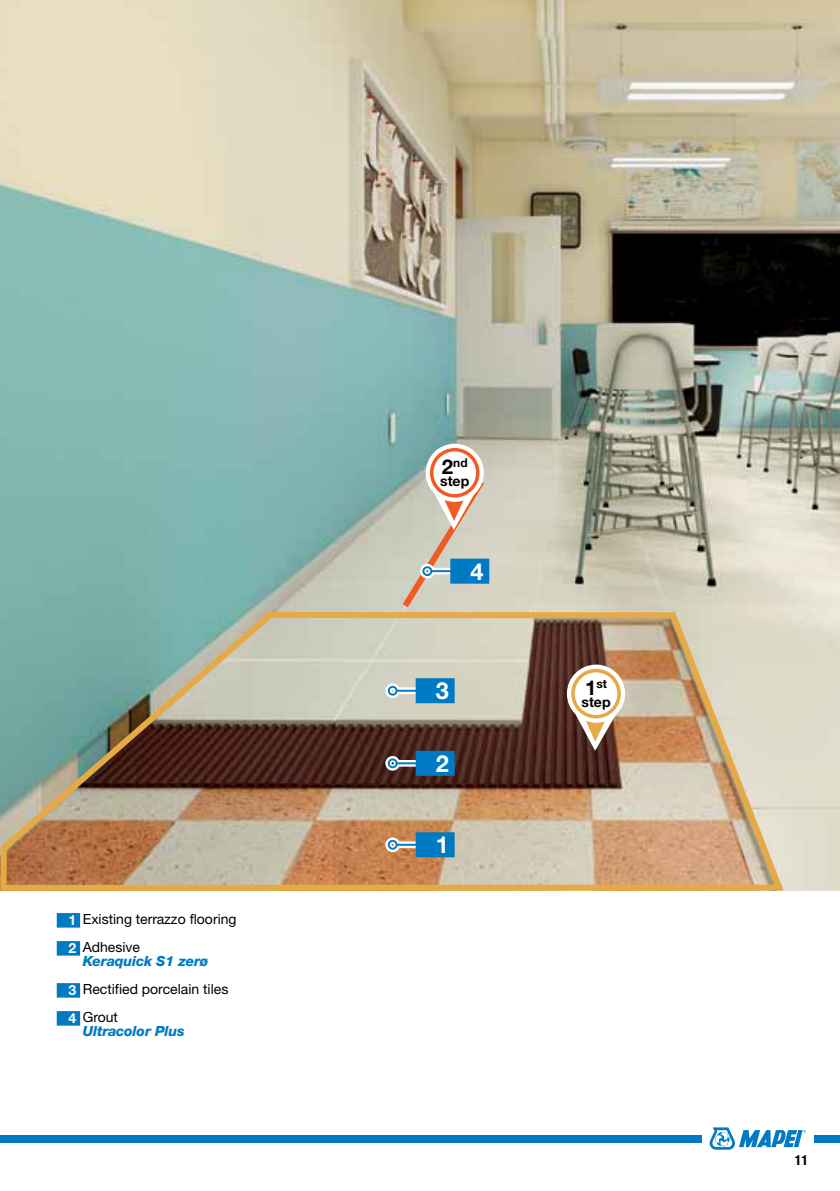
<style>
.page{position:relative;width:840px;height:1191px;background:#fff}
.page>*{position:absolute;margin:0;border:0;box-sizing:border-box;transform-origin:0 0}
.t1{font:700 23.6px "Helvetica Neue LTW1 G";color:#fff}
.t2{font:14px/28px "Helvetica Neue LTW1 G";color:#000}
.t3{font:italic 800 14px "Helvetica Neue LTW1 G";letter-spacing:-.01em;color:#007ac2}
.t4{font:700 14px "Helvetica Neue LTW1 G";color:#000}
.t5{font:700 condensed 14px "Helvetica Neue LTW1 G";color:#000}
.t6{font:700 12px "Helvetica Neue LTW1 G";color:#000}
.s1{font-weight:700;color:#fff}
.s2{font-weight:800;font-style:italic;color:#007ac2}
.s3{font-size:20.4px}
</style>
<div class="page">
<div style="left:0;top:1134px;width:701px;height:8px;background:#007ac2"></div>
<svg style="left:709px;top:1127px;width:96px;height:22px"></svg>
<div style="left:813px;top:1134px;width:26px;height:8px;background:#007ac2"></div>
<img style="left:0;top:0;width:839px;height:890px">
<div style="left:57px;top:913px;width:23px;height:14px;background:#007ac2"></div>
<div style="left:57px;top:941px;width:23px;height:14px;background:#007ac2"></div>
<div style="left:57px;top:983px;width:23px;height:14px;background:#007ac2"></div>
<div style="left:57px;top:1011px;width:23px;height:14px;background:#007ac2"></div>
<img style="left:0;top:609px;width:786px;height:282px">
<svg style="left:384px;top:832px;width:70px;height:25px;background:#578aa4"></svg>
<svg style="left:384px;top:751px;width:70px;height:25px;background:#306e96"></svg>
<svg style="left:384px;top:678px;width:70px;height:25px;background:#5ba2c8"></svg>
<svg style="left:560px;top:688px;width:75px;height:76px;background:#8a644e"></svg>
<svg style="left:567px;top:665px;width:57px;height:57px"></svg>
<div style="left:566px;top:664px;width:58px;height:58px;border:1px solid #fff;border-radius:50%"></div>
<div style="left:572px;top:670px;width:46px;height:46px;background:#fff;border-radius:50%"></div>
<div style="left:571px;top:669px;width:49px;height:49px;border:3px solid #e5a946;border-radius:50%"></div>
<svg style="left:397px;top:467px;width:97px;height:147px;background:#bfc0b7"></svg>
<svg style="left:426px;top:444px;width:57px;height:57px"></svg>
<div style="left:425px;top:444px;width:58px;height:58px;border:1px solid #fff;border-radius:50%"></div>
<div style="left:431px;top:450px;width:46px;height:46px;background:#fff;border-radius:50%"></div>
<div style="left:429px;top:448px;width:50px;height:49px;border:3px solid #f15a22;border-radius:50%"></div>
<p class="t2" style="left:68px;top:904px;width:170px"><span class="s1">1</span> Existing terrazzo flooring<br><span class="s1">2</span> Adhesive</p>
<p class="t2" style="left:68px;top:946px;width:161px;text-indent:14px"><span class="s2">Keraquick S1 zerø<br></span><span class="s1">3</span> Rectified porcelain tiles<br><span class="s1">4</span> Grout</p>
<p class="t3" style="left:83px;top:1022px;width:103px">Ultracolor Plus</p>
<p class="t6" style="left:441px;top:455px;width:27px"><span class="s3">2</span>nd</p>
<p class="t4" style="left:440px;top:473px;width:31px">step</p>
<h1 class="t1" style="left:470px;top:556px;width:15px">4</h1>
<h1 class="t1" style="left:435px;top:676px;width:15px">3</h1>
<h1 class="t1" style="left:435px;top:748px;width:15px">2</h1>
<h1 class="t1" style="left:435px;top:830px;width:15px">1</h1>
<p class="t6" style="left:584px;top:676px;width:24px"><span class="s3">1</span>st</p>
<p class="t4" style="left:581px;top:694px;width:31px">step</p>
<p class="t5" style="left:794px;top:1152px;width:15px">11</p>
</div>
